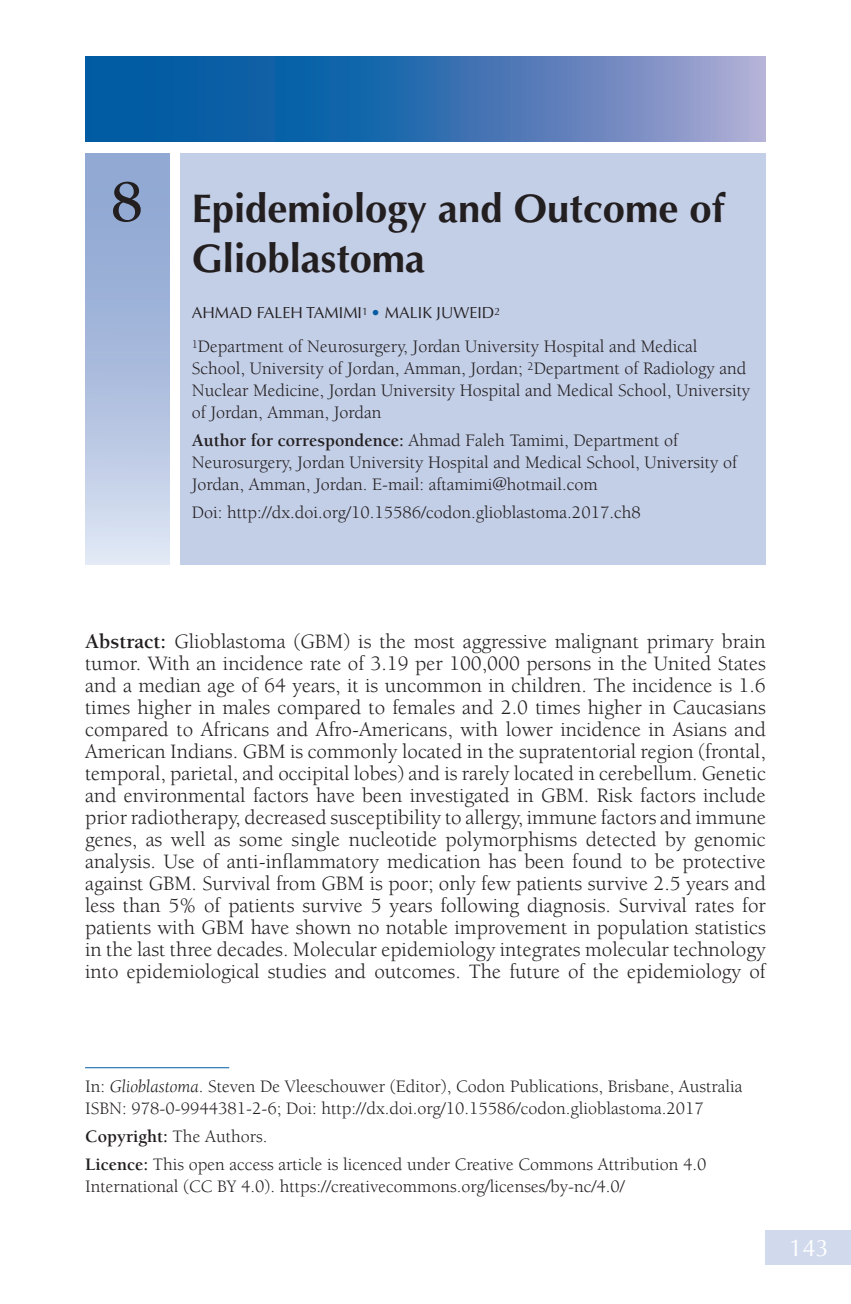
<style>
.page{position:relative;width:851px;height:1304px;background:#fff}
.page>*{position:absolute;margin:0;border:0;box-sizing:border-box;transform-origin:0 0}
.t1{font:700 40px/50px "Optima";color:#231f20}
.t2{font:24px "Optima";color:#fff}
.t3{font:21px/22px "Berkeley Std";color:#231f20;text-align:justify}
.t4{font:18px/22px "Berkeley Std";color:#231f20}
.t5{font:16px "Optima";color:#231f20}
.s1{font-family:"Berkeley Std";font-size:60px}
.s2{color:#015ba2}
.s3{font-weight:700}
.s4{font-style:italic}
</style>
<div class="page">
<div style="left:765px;top:1230px;width:85px;height:34px;background:#d1daec"></div>
<hr style="left:85px;top:1067px;width:144px;height:1px;background:#015ba2">
<div style="left:85px;top:153px;width:84px;height:412px;background:linear-gradient(to bottom,#849ecd,#d7dff0)"></div>
<div style="left:180px;top:153px;width:585px;height:412px;background:#c3cee7"></div>
<svg style="left:85px;top:57px;width:680px;height:85px;background:#3d75b3"></svg>
<h1 class="t1" style="left:192px;top:184px;width:534px;text-indent:-81px"><span class="s1">8</span> Epidemiology and Outcome of<br>Glioblastoma</h1>
<p class="t5" style="left:192px;top:303px;width:310px">AHMAD FALEH TAMIMI<sup>1</sup> <span class="s2">•</span> MALIK JUWEID<sup>2</sup></p>
<p class="t4" style="left:192px;top:336px;width:560px"><sup>1</sup>Department of Neurosurgery, Jordan University Hospital and Medical School, University of Jordan, Amman, Jordan; <sup>2</sup>Department of Radiology and Nuclear Medicine, Jordan University Hospital and Medical School, University of Jordan, Amman, Jordan</p>
<p class="t4" style="left:192px;top:430px;width:547px"><span class="s3">Author for correspondence:</span> Ahmad Faleh Tamimi, Department of<br>Neurosurgery, Jordan University Hospital and Medical School, University of<br>Jordan, Amman, Jordan. E-mail: aftamimi@hotmail.com</p>
<p class="t4" style="left:192px;top:502px;width:450px">Doi: http://dx.doi.org/10.15586/codon.glioblastoma.2017.ch8</p>
<p class="t3" style="left:85px;top:630px;width:682px"><span class="s3">Abstract:</span> Glioblastoma (GBM) is the most aggressive malignant primary brain tumor. With an incidence rate of 3.19 per 100,000 persons in the United States and a median age of 64 years, it is uncommon in children. The incidence is 1.6 times higher in males compared to females and 2.0 times higher in Caucasians compared to Africans and Afro-Americans, with lower incidence in Asians and American Indians. GBM is commonly located in the supratentorial region (frontal, temporal, parietal, and occipital lobes) and is rarely located in cerebellum. Genetic and environmental factors have been investigated in GBM. Risk factors include prior radiotherapy, decreased susceptibility to allergy, immune factors and immune genes, as well as some single nucleotide polymorphisms detected by genomic analysis. Use of anti-inflammatory medication has been found to be protective against GBM. Survival from GBM is poor; only few patients survive 2.5 years and less than 5% of patients survive 5 years following diagnosis. Survival rates for patients with GBM have shown no notable improvement in population statistics in the last three decades. Molecular epidemiology integrates molecular technology into epidemiological studies and outcomes. The future of the epidemiology of</p>
<p class="t4" style="left:85px;top:1076px;width:658px">In: <span class="s4">Glioblastoma</span>. Steven De Vleeschouwer (Editor), Codon Publications, Brisbane, Australia<br>ISBN: 978-0-9944381-2-6; Doi: http://dx.doi.org/10.15586/codon.glioblastoma.2017</p>
<p class="t4" style="left:85px;top:1123px;width:622px;line-height:28px"><span class="s3">Copyright:</span> The Authors.<br><span class="s3">Licence:</span> This open access article is licenced under Creative Commons Attribution 4.0</p>
<p class="t4" style="left:85px;top:1176px;width:541px">International (CC BY 4.0). https://creativecommons.org/licenses/by-nc/4.0/</p>
<p class="t2" style="left:789px;top:1234px;width:42px">143</p>
</div>
